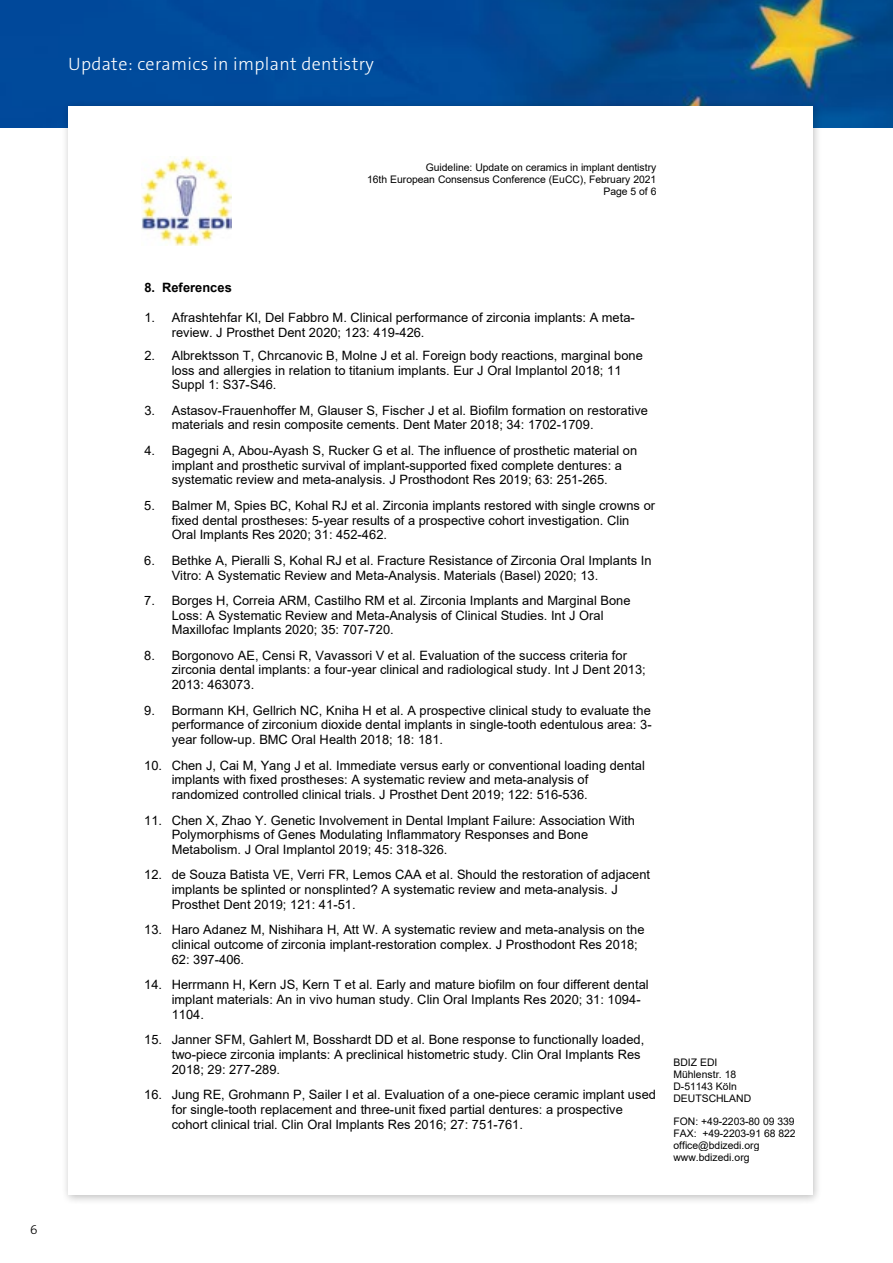
<style>
.page{position:relative;width:893px;height:1263px;background:#fff}
.page>*{position:absolute;margin:0;border:0;box-sizing:border-box;transform-origin:0 0}
.t1{font:300 18px "The Sans C5";letter-spacing:.02em;color:#fff}
.t2{font:300 13.5px "The Sans C5";color:#000}
.t3{font:12.9px/14.9px "Arial";color:#000}
.t4{font:700 12.9px "Arial";color:#000}
.t5{font:10.35px/12px "Arial";letter-spacing:-.005em;color:#000}
</style>
<div class="page">
<img style="left:0;top:0;width:893px;height:128px">
<div style="left:62px;top:100px;width:760px;height:1104px;background:#000;opacity:.25"></div>
<div style="left:68px;top:106px;width:744px;height:1089px;background:#fff"></div>
<img style="left:142px;top:157px;width:90px;height:89px">
<h1 class="t1" style="left:68px;top:53px;width:307px">Update: ceramics in implant dentistry</h1>
<p class="t2" style="left:30px;top:1221px;width:9px">6</p>
<p class="t5" style="left:367px;top:161px;width:291px;text-align:right">Guideline: Update on ceramics in implant dentistry<br>16th European Consensus Conference (EuCC), February 2021<br>Page 5 of 6</p>
<p class="t4" style="left:144px;top:279px;width:89px">8. References</p>
<p class="t3" style="left:172px;top:310px;width:465px;text-indent:-27px">1. Afrashtehfar KI, Del Fabbro M. Clinical performance of zirconia implants: A meta&shy;review. J Prosthet Dent 2020; 123: 419-426.</p>
<p class="t3" style="left:172px;top:348px;width:473px;text-indent:-27px">2. Albrektsson T, Chrcanovic B, Molne J et al. Foreign body reactions, marginal bone loss and allergies in relation to titanium implants. Eur J Oral Implantol 2018; 11<br>Suppl 1: S37-S46.</p>
<p class="t3" style="left:172px;top:402px;width:478px;text-indent:-27px">3. Astasov-Frauenhoffer M, Glauser S, Fischer J et al. Biofilm formation on restorative materials and resin composite cements. Dent Mater 2018; 34: 1702-1709.</p>
<p class="t3" style="left:172px;top:443px;width:467px;text-indent:-27px">4. Bagegni A, Abou-Ayash S, Rucker G et al. The influence of prosthetic material on implant and prosthetic survival of implant-supported fixed complete dentures: a systematic review and meta-analysis. J Prosthodont Res 2019; 63: 251-265.</p>
<p class="t3" style="left:172px;top:498px;width:485px;text-indent:-27px">5. Balmer M, Spies BC, Kohal RJ et al. Zirconia implants restored with single crowns or fixed dental prostheses: 5-year results of a prospective cohort investigation. Clin<br>Oral Implants Res 2020; 31: 452-462.</p>
<p class="t3" style="left:172px;top:553px;width:481px;text-indent:-27px">6. Bethke A, Pieralli S, Kohal RJ et al. Fracture Resistance of Zirconia Oral Implants In<br>Vitro: A Systematic Review and Meta-Analysis. Materials (Basel) 2020; 13.</p>
<p class="t3" style="left:172px;top:593px;width:460px;text-indent:-27px">7. Borges H, Correia ARM, Castilho RM et al. Zirconia Implants and Marginal Bone<br>Loss: A Systematic Review and Meta-Analysis of Clinical Studies. Int J Oral<br>Maxillofac Implants 2020; 35: 707-720.</p>
<p class="t3" style="left:172px;top:647px;width:476px;text-indent:-27px">8. Borgonovo AE, Censi R, Vavassori V et al. Evaluation of the success criteria for zirconia dental implants: a four-year clinical and radiological study. Int J Dent 2013;<br>2013: 463073.</p>
<p class="t3" style="left:172px;top:703px;width:481px;text-align:justify;text-indent:-27px">9. Bormann KH, Gellrich NC, Kniha H et al. A prospective clinical study to evaluate the performance of zirconium dioxide dental implants in single-tooth edentulous area: 3- year follow-up. BMC Oral Health 2018; 18: 181.</p>
<p class="t3" style="left:172px;top:757px;width:475px;text-indent:-27px">10. Chen J, Cai M, Yang J et al. Immediate versus early or conventional loading dental implants with fixed prostheses: A systematic review and meta-analysis of randomized controlled clinical trials. J Prosthet Dent 2019; 122: 516-536.</p>
<p class="t3" style="left:172px;top:812px;width:465px;text-indent:-27px">11. Chen X, Zhao Y. Genetic Involvement in Dental Implant Failure: Association With<br>Polymorphisms of Genes Modulating Inflammatory Responses and Bone<br>Metabolism. J Oral Implantol 2019; 45: 318-326.</p>
<p class="t3" style="left:172px;top:867px;width:480px;text-indent:-27px">12. de Souza Batista VE, Verri FR, Lemos CAA et al. Should the restoration of adjacent implants be splinted or nonsplinted? A systematic review and meta-analysis. J<br>Prosthet Dent 2019; 121: 41-51.</p>
<p class="t3" style="left:172px;top:922px;width:474px;text-indent:-27px">13. Haro Adanez M, Nishihara H, Att W. A systematic review and meta-analysis on the clinical outcome of zirconia implant-restoration complex. J Prosthodont Res 2018;<br>62: 397-406.</p>
<p class="t3" style="left:172px;top:977px;width:478px;text-indent:-27px">14. Herrmann H, Kern JS, Kern T et al. Early and mature biofilm on four different dental implant materials: An in vivo human study. Clin Oral Implants Res 2020; 31: 1094-<br>1104.</p>
<p class="t3" style="left:172px;top:1032px;width:474px;text-indent:-27px">15. Janner SFM, Gahlert M, Bosshardt DD et al. Bone response to functionally loaded, two-piece zirconia implants: A preclinical histometric study. Clin Oral Implants Res<br>2018; 29: 277-289.</p>
<p class="t3" style="left:172px;top:1087px;width:486px;text-indent:-27px">16. Jung RE, Grohmann P, Sailer I et al. Evaluation of a one-piece ceramic implant used for single-tooth replacement and three-unit fixed partial dentures: a prospective cohort clinical trial. Clin Oral Implants Res 2016; 27: 751-761.</p>
<p class="t5" style="left:673px;top:1056px;width:79px">BDIZ EDI<br>Mühlenstr. 18<br>D-51143 Köln<br>DEUTSCHLAND</p>
<p class="t5" style="left:673px;top:1115px;width:124px">FON: +49-2203-80 09 339<br>FAX: +49-2203-91 68 822 office@bdizedi.org www.bdizedi.org</p>
</div>
